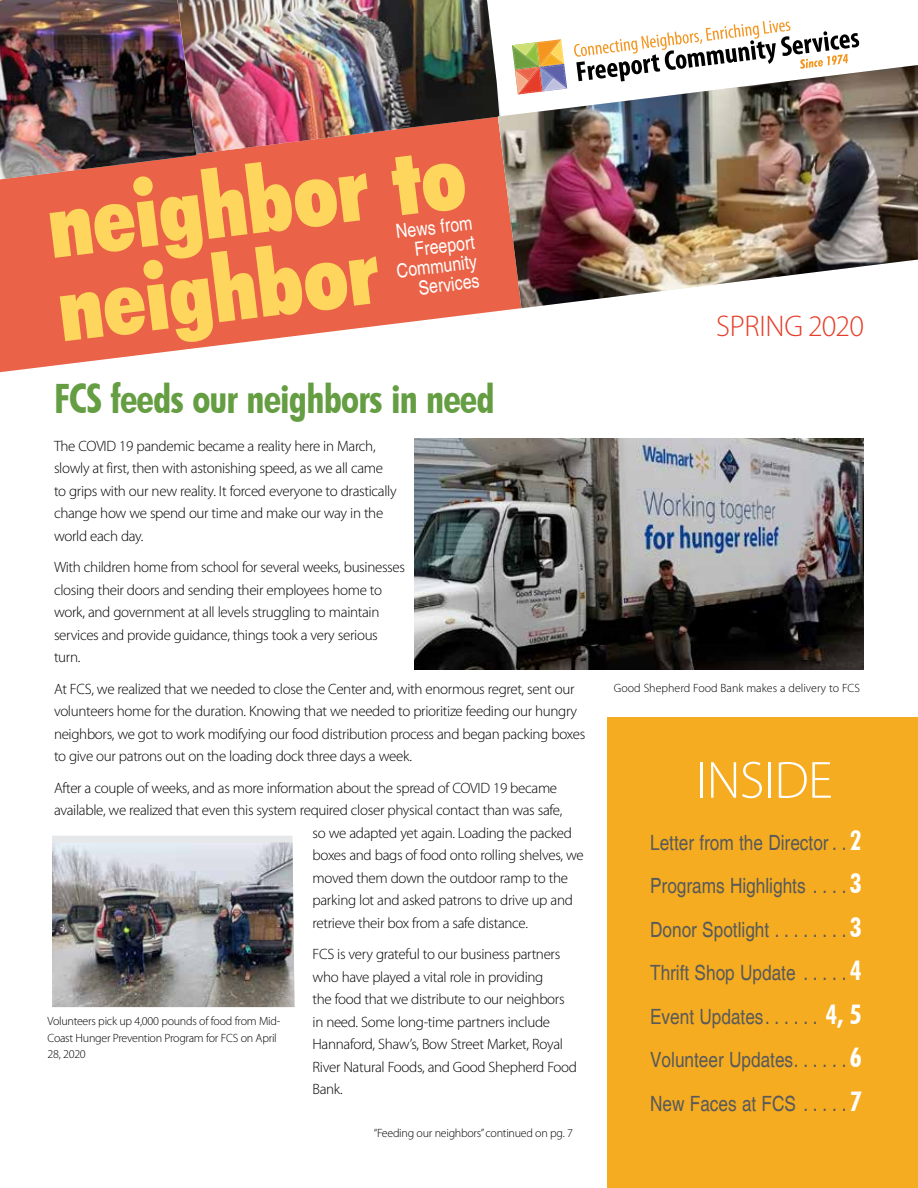
<style>
.page{position:relative;width:918px;height:1188px;background:#fff}
.page>*{position:absolute;margin:0;border:0;box-sizing:border-box;transform-origin:0 0}
.t1{font:900 condensed 90px/84px "Futura BT";color:#fed65d}
.t2{font:300 52.8px "Myriad Pro";letter-spacing:-.01em;color:#fff}
.t3{font:700 condensed 40.5px "Futura BT";letter-spacing:-.02em;color:#659d42}
.t4{font:300 30px "Myriad Pro";letter-spacing:-.01em;color:#e63e2a}
.t5{font:condensed 21px/43.5px "Helvetica";color:#58595b;text-align:justify}
.t6{font:condensed 19.5px/19.5px "Helvetica";color:#fff;text-align:right}
.t7{font:300 15px/22.5px "Myriad Pro";letter-spacing:-.02em;color:#000}
.t8{font:300 12px/16.5px "Myriad Pro";letter-spacing:-.02em;color:#000}
.t9{font:300 12px "Myriad Pro";color:#000}
.s1{font-family:"Futura BT";font-weight:700;font-size:27px;color:#fff}
</style>
<div class="page">
<svg style="left:0;top:154px;width:522px;height:218px;fill:#ea6348"></svg>
<div style="left:608px;top:717px;width:310px;height:471px;background:#f5ac20"></div>
<img style="left:196px;top:0;width:302px;height:154px">
<img style="left:0;top:0;width:196px;height:179px">
<img style="left:498px;top:65px;width:420px;height:243px">
<img style="left:415px;top:438px;width:449px;height:232px">
<svg style="left:512px;top:39px;width:55px;height:56px"></svg>
<svg style="left:574px;top:21px;width:286px;height:60px"></svg>
<svg style="left:52px;top:836px;width:241px;height:6px"></svg>
<img style="left:52px;top:842px;width:243px;height:165px">
<h1 class="t1" style="left:43px;top:184px;width:422px;rotate:-7deg">neighbor to neighbor</h1>
<h3 class="t6" style="left:391px;top:223px;width:82px;rotate:-7deg">News from<br>Freeport<br>Community<br>Services</h3>
<h3 class="t3" style="left:54px;top:374px;width:442px">FCS feeds our neighbors in need</h3>
<p class="t7" style="left:54px;top:435px;width:344px">The COVID 19 pandemic became a reality here in March, slowly at first, then with astonishing speed, as we all came to grips with our new reality. It forced everyone to drastically change how we spend our time and make our way in the world each day.</p>
<p class="t7" style="left:54px;top:556px;width:353px">With children home from school for several weeks, businesses closing their doors and sending their employees home to work, and government at all levels struggling to maintain services and provide guidance, things took a very serious turn.</p>
<p class="t7" style="left:54px;top:678px;width:533px">At FCS, we realized that we needed to close the Center and, with enormous regret, sent our volunteers home for the duration. Knowing that we needed to prioritize feeding our hungry neighbors, we got to work modifying our food distribution process and began packing boxes to give our patrons out on the loading dock three days a week.</p>
<p class="t7" style="left:54px;top:777px;width:505px">After a couple of weeks, and as more information about the spread of COVID 19 became</p>
<p class="t7" style="left:54px;top:799px;width:510px">available, we realized that even this system required closer physical contact than was safe,</p>
<p class="t7" style="left:313px;top:822px;width:261px">so we adapted yet again. Loading the packed</p>
<p class="t7" style="left:313px;top:844px;width:273px">boxes and bags of food onto rolling shelves, we</p>
<p class="t7" style="left:313px;top:867px;width:257px">moved them down the outdoor ramp to the</p>
<p class="t7" style="left:313px;top:889px;width:262px">parking lot and asked patrons to drive up and</p>
<p class="t7" style="left:313px;top:912px;width:217px">retrieve their box from a safe distance.</p>
<p class="t7" style="left:313px;top:943px;width:266px">FCS is very grateful to our business partners who have played a vital role in providing<br>the food that we distribute to our neighbors in need. Some long-time partners include Hannaford, Shaw’s, Bow Street Market, Royal River Natural Foods, and Good Shepherd Food Bank.</p>
<p class="t8" style="left:48px;top:1013px;width:234px">Volunteers pick up 4,000 pounds of food from Mid-<br>Coast Hunger Prevention Program for FCS on April<br>28, 2020</p>
<p class="t8" style="left:374px;top:1125px;width:201px">“Feeding our neighbors” continued on pg. 7</p>
<h3 class="t4" style="left:716px;top:310px;width:149px">SPRING 2020</h3>
<p class="t9" style="left:614px;top:681px;width:247px">Good Shepherd Food Bank makes a delivery to FCS</p>
<h2 class="t2" style="left:696px;top:751px;width:138px">INSIDE</h2>
<h3 class="t5" style="left:650px;top:821px;width:213px">Letter from the Director . <span class="s1">2<br></span>Programs Highlights . . . <span class="s1">3<br></span>Donor Spotlight . . . . . . . <span class="s1">3<br></span>Thrift Shop Update . . . . <span class="s1">4<br></span>Event Updates . . . . . . <span class="s1">4, 5<br></span>Volunteer Updates . . . . . <span class="s1">6<br></span>New Faces at FCS . . . . <span class="s1">7</span></h3>
</div>
